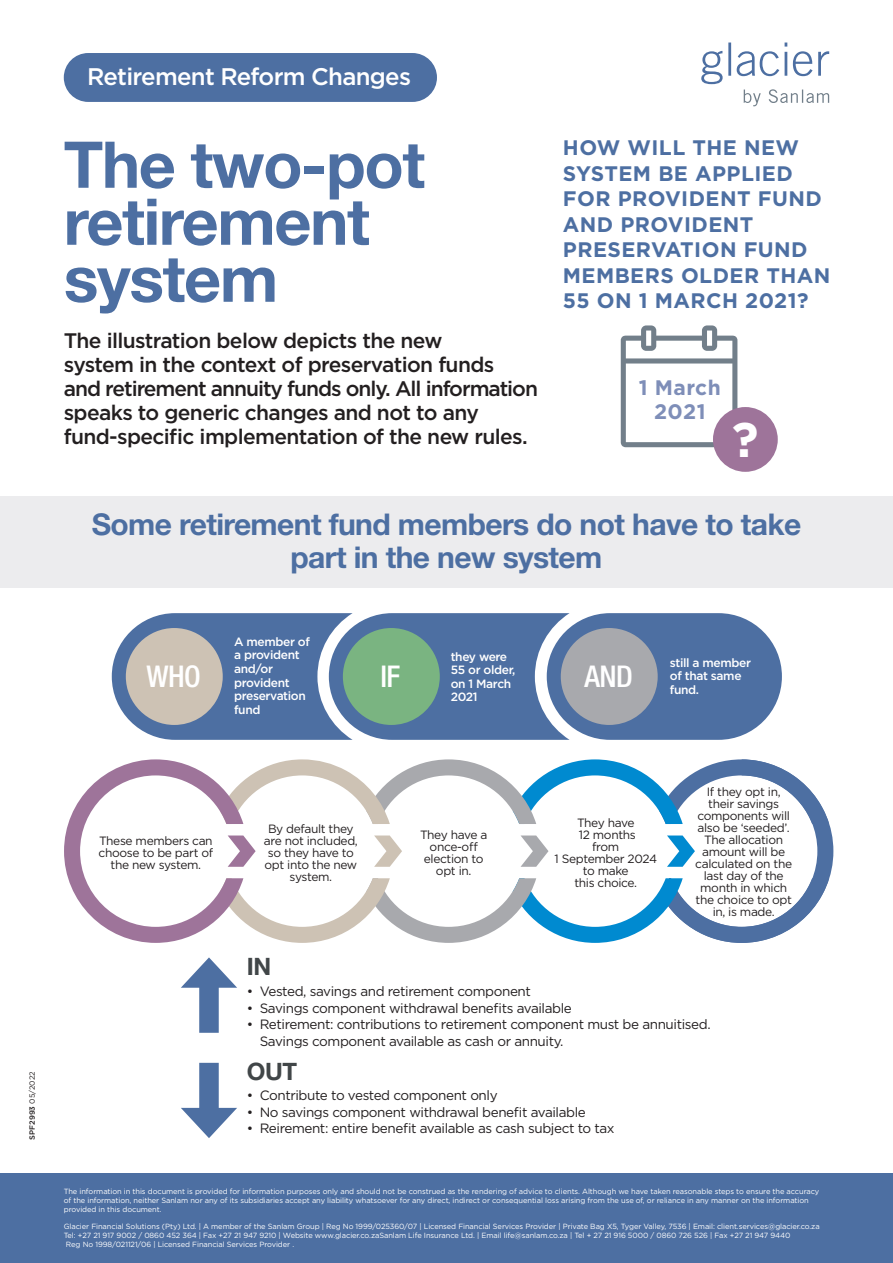
<style>
.page{position:relative;width:893px;height:1263px;background:#fff}
.page>*{position:absolute;margin:0;border:0;box-sizing:border-box;transform-origin:0 0}
.t1{font:700 64.5px/57px "Helvetica Neue LT Std";letter-spacing:-.02em;color:#4d6fa2}
.t2{font:700 48.6px "Gotham";color:#fff}
.t3{font:700 30px/33px "Helvetica Neue LT Std";letter-spacing:-.02em;color:#4d6fa2;text-align:center}
.t4{font:500 condensed 30px "Helvetica Neue LT Std";letter-spacing:-.02em;color:#fff}
.t5{font:500 24px "Gotham";letter-spacing:-.03em;color:#fff}
.t6{font:700 24px "Helvetica Neue LT Std";color:#414648}
.t7{font:500 21px/24px "Gotham";letter-spacing:-.03em;color:#231f20}
.t8{font:700 21px/25.5px "Gotham";letter-spacing:.02em;color:#4d6fa2}
.t9{font:700 21px/24px "Gotham";letter-spacing:.02em;color:#7e8eb8;text-align:center}
.t10{font:13.5px/16.5px "Gotham";letter-spacing:-.03em;color:#231f20}
.t11{font:12px/12px "Gotham";letter-spacing:-.03em;color:#231f20;text-align:center}
.t12{font:500 12px/13.5px "Gotham";letter-spacing:-.03em;color:#fff}
.BODY{font:7.5px/9px "Gotham";letter-spacing:-.01em;color:#fff}
.BODY-2{font:500 7.5px "Gotham";color:#231f20}
.s1{font-weight:400}
</style>
<div class="page">
<div style="left:0;top:496px;width:893px;height:92px;background:#ececee"></div>
<svg style="left:701px;top:43px;width:128px;height:63px"></svg>
<div style="left:64px;top:53px;width:373px;height:49px;background:#4d6fa2;border-radius:24px"></div>
<svg style="left:621px;top:325px;width:116px;height:122px"></svg>
<div style="left:713px;top:407px;width:65px;height:65px;background:#9e749a;border-radius:50%"></div>
<div style="left:547px;top:613px;width:235px;height:127px;background:#4d6fa2;border-radius:63px"></div>
<svg style="left:112px;top:613px;width:546px;height:127px;background:#7790a8"></svg>
<svg style="left:64px;top:759px;width:769px;height:184px"></svg>
<div style="left:199px;top:976px;width:20px;height:57px;background:#4d6fa2"></div>
<svg style="left:181px;top:957px;width:56px;height:31px"></svg>
<div style="left:199px;top:1063px;width:20px;height:56px;background:#4d6fa2"></div>
<svg style="left:181px;top:1108px;width:56px;height:30px"></svg>
<div style="left:0;top:1174px;width:893px;height:89px;background:#4d6fa2"></div>
<p class="t5" style="left:87px;top:61px;width:326px">Retirement Reform Changes</p>
<p class="t1" style="left:64px;top:135px;width:363px">The two-pot retirement system</p>
<p class="t7" style="left:64px;top:329px;width:476px">The illustration below depicts the new<br>system in the context of preservation funds<br>and retirement annuity funds only. All information speaks to generic changes and not to any fund-specific implementation of the new rules.</p>
<p class="t8" style="left:563px;top:135px;width:269px">HOW WILL THE NEW<br>SYSTEM BE APPLIED<br>FOR PROVIDENT FUND<br>AND PROVIDENT<br>PRESERVATION FUND<br>MEMBERS OLDER THAN<br>55 ON 1 MARCH 2021?</p>
<p class="t9" style="left:639px;top:375px;width:83px">1 March<br>2021</p>
<h2 class="t2" style="left:732px;top:408px;width:28px">?</h2>
<p class="t3" style="left:92px;top:507px;width:711px">Some retirement fund members do not have to take part in the new system</p>
<p class="t4" style="left:146px;top:658px;width:56px">WHO</p>
<p class="t12" style="left:234px;top:635px;width:77px">A member of a provident and/or provident preservation fund</p>
<p class="t12" style="left:451px;top:649px;width:66px">they were<br>55 or older, on 1 March<br>2021</p>
<p class="t12" style="left:670px;top:656px;width:82px">still a member of that same</p>
<p class="t4" style="left:380px;top:658px;width:21px">IF</p>
<p class="t4" style="left:585px;top:658px;width:50px">AND</p>
<p class="t12" style="left:670px;top:683px;width:31px">fund.</p>
<p class="BODY-2" style="left:27px;top:1140px;width:70px;rotate:-90deg">SPF2993 <span class="s1">05/2022</span></p>
<p class="t11" style="left:99px;top:834px;width:116px">These members can choose to be part of the new system.</p>
<p class="t11" style="left:264px;top:822px;width:96px">By default they are not included, so they have to opt into the new system.</p>
<p class="t11" style="left:420px;top:828px;width:69px">They have a once-off election to opt in.</p>
<p class="t11" style="left:554px;top:816px;width:104px">They have<br>12 months<br>from<br>1 September 2024 to make<br>this choice.</p>
<p class="t11" style="left:695px;top:786px;width:98px">If they opt in, their savings components will also be ‘seeded’.<br>The allocation amount will be calculated on the last day of the month in which the choice to opt in, is made.</p>
<p class="t6" style="left:247px;top:952px;width:26px">IN</p>
<p class="t10" style="left:247px;top:983px;width:286px">• Vested, savings and retirement component</p>
<p class="t10" style="left:247px;top:999px;width:326px">• Savings component withdrawal benefits available</p>
<p class="t10" style="left:260px;top:1016px;width:452px;text-indent:-13px">• Retirement: contributions to retirement component must be annuitised.<br>Savings component available as cash or annuity.</p>
<p class="t6" style="left:247px;top:1056px;width:52px">OUT</p>
<p class="t10" style="left:247px;top:1087px;width:252px">• Contribute to vested component only</p>
<p class="t10" style="left:247px;top:1104px;width:340px">• No savings component withdrawal benefit available</p>
<p class="t10" style="left:247px;top:1120px;width:369px">• Reirement: entire benefit available as cash subject to tax</p>
<p class="BODY" style="left:64px;top:1186px;width:757px">The information in this document is provided for information purposes only and should not be construed as the rendering of advice to clients. Although we have taken reasonable steps to ensure the accuracy of the information, neither Sanlam nor any of its subsidiaries accept any liability whatsoever for any direct, indirect or consequential loss arising from the use of, or reliance in any manner on the information provided in this document.</p>
<p class="BODY" style="left:64px;top:1222px;width:757px">Glacier Financial Solutions (Pty) Ltd. | A member of the Sanlam Group | Reg No 1999/025360/07 | Licensed Financial Services Provider | Private Bag X5, Tyger Valley, 7536 | Email: client.services@glacier.co.za<br>Tel: +27 21 917 9002 / 0860 452 364 | Fax +27 21 947 9210 | Website www.glacier.co.zaSanlam Life Insurance Ltd. | Email life@sanlam.co.za | Tel + 27 21 916 5000 / 0860 726 526 | Fax +27 21 947 9440<br>Reg No 1998/021121/06 | Licensed Financial Services Provider .</p>
</div>
